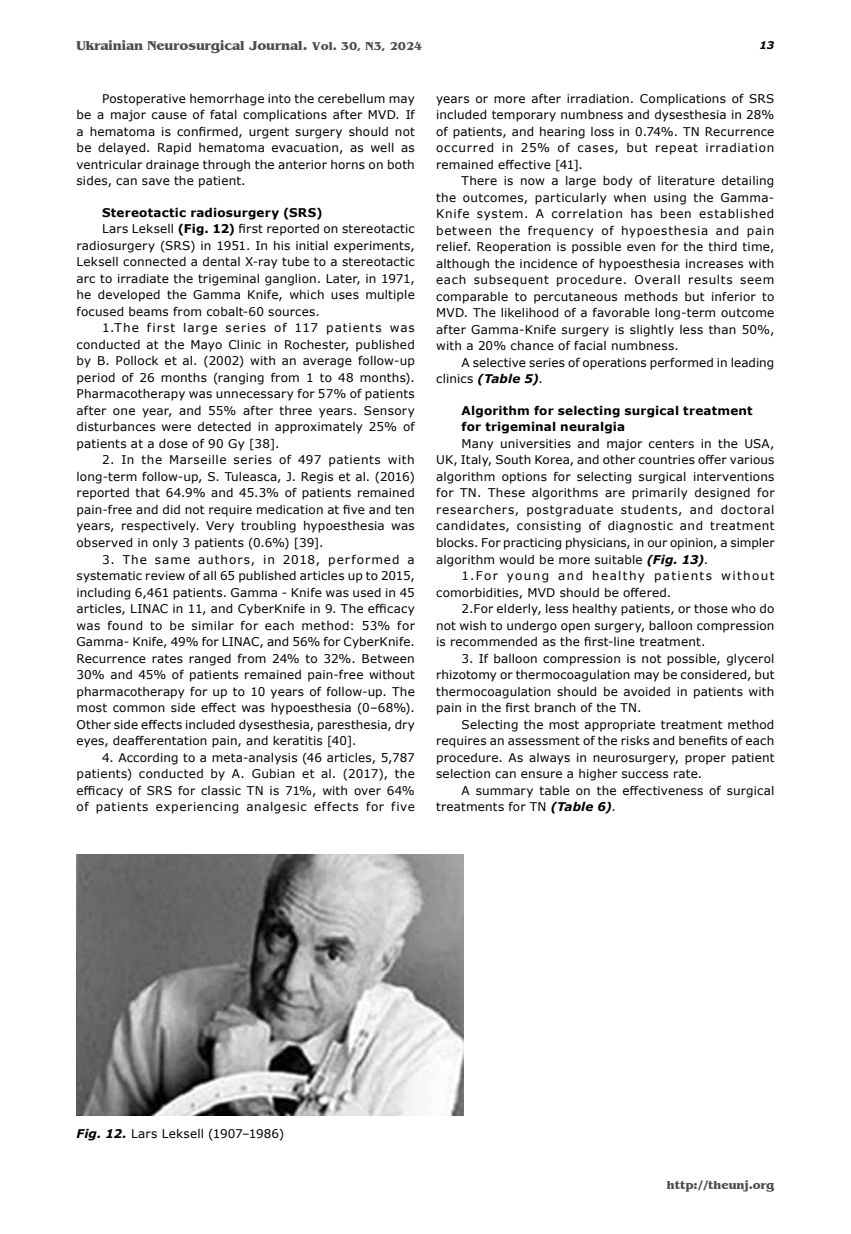
<style>
.page{position:relative;width:851px;height:1234px;background:#fff}
.page>*{position:absolute;margin:0;border:0;box-sizing:border-box;transform-origin:0 0}
.t1{font:700 13.5px "Benguiat";color:#4c4c4c}
.t2{font:12px/16.5px "Verdana";letter-spacing:.015em;color:#000;text-align:justify}
.t3{font:700 12px/16.5px "Verdana";letter-spacing:.015em;color:#000}
.t4{font:12px/16.5px "Verdana";letter-spacing:.095em;color:#000}
.t5{font:12px "Verdana";letter-spacing:.085em;color:#000}
.t6{font:700 12px "Benguiat";color:#4c4c4c}
.t7{font:italic 700 10.5px "Verdana";color:#000}
.s1{font-size:12px}
.s2{font-weight:700}
.s3{font-weight:700;font-style:italic}
</style>
<div class="page">
<img style="left:76px;top:854px;width:387px;height:261px">
<p class="t1" style="left:77px;top:38px;width:347px">Ukrainian Neurosurgical Journal. <span class="s1">Vol. 30, N3, 2024</span></p>
<p class="t7" style="left:759px;top:38px;width:16px">13</p>
<p class="t2" style="left:76px;top:90px;width:340px;text-indent:26px">Postoperative hemorrhage into the cerebellum may be a major cause of fatal complications after MVD. If a hematoma is confirmed, urgent surgery should not be delayed. Rapid hematoma evacuation, as well as ventricular drainage through the anterior horns on both sides, can save the patient.</p>
<p class="t3" style="left:102px;top:204px;width:222px">Stereotactic radiosurgery (SRS)</p>
<p class="t2" style="left:102px;top:220px;width:314px">Lars Leksell <span class="s2">(Fig. 12)</span> first reported on stereotactic</p>
<p class="t2" style="left:76px;top:237px;width:340px">radiosurgery (SRS) in 1951. In his initial experiments,</p>
<p class="t2" style="left:76px;top:253px;width:340px">Leksell connected a dental X-ray tube to a stereotactic</p>
<p class="t2" style="left:76px;top:270px;width:340px">arc to irradiate the trigeminal ganglion. Later, in 1971,</p>
<p class="t2" style="left:76px;top:286px;width:340px">he developed the Gamma Knife, which uses multiple</p>
<p class="t2" style="left:76px;top:303px;width:245px">focused beams from cobalt-60 sources.</p>
<p class="t5" style="left:102px;top:319px;width:314px">1.The first large series of 117 patients was</p>
<p class="t2" style="left:76px;top:336px;width:340px">conducted at the Mayo Clinic in Rochester, published</p>
<p class="t2" style="left:76px;top:352px;width:340px">by B. Pollock et al. (2002) with an average follow-up</p>
<p class="t2" style="left:76px;top:369px;width:340px">period of 26 months (ranging from 1 to 48 months).</p>
<p class="t2" style="left:76px;top:385px;width:340px">Pharmacotherapy was unnecessary for 57% of patients</p>
<p class="t2" style="left:76px;top:402px;width:340px">after one year, and 55% after three years. Sensory</p>
<p class="t2" style="left:76px;top:418px;width:340px">disturbances were detected in approximately 25% of</p>
<p class="t2" style="left:76px;top:435px;width:204px">patients at a dose of 90 Gy [38].</p>
<p class="t2" style="left:76px;top:451px;width:340px;text-indent:26px">2. In the Marseille series of 497 patients with long-term follow-up, S. Tuleasca, J. Regis et al. (2016) reported that 64.9% and 45.3% of patients remained pain-free and did not require medication at five and ten years, respectively. Very troubling hypoesthesia was observed in only 3 patients (0.6%) [39].</p>
<p class="t2" style="left:76px;top:550px;width:340px;text-indent:26px">3. The same authors, in 2018, performed a systematic review of all 65 published articles up to 2015, including 6,461 patients. Gamma - Knife was used in 45 articles, LINAC in 11, and CyberKnife in 9. The efficacy was found to be similar for each method: 53% for Gamma- Knife, 49% for LINAC, and 56% for CyberKnife.<br>Recurrence rates ranged from 24% to 32%. Between 30% and 45% of patients remained pain-free without pharmacotherapy for up to 10 years of follow-up. The most common side effect was hypoesthesia (0–68%).<br>Other side effects included dysesthesia, paresthesia, dry eyes, deafferentation pain, and keratitis [40].</p>
<p class="t2" style="left:76px;top:748px;width:340px;text-indent:26px">4. According to a meta-analysis (46 articles, 5,787 patients) conducted by A. Gubian et al. (2017), the efficacy of SRS for classic TN is 71%, with over 64% of patients experiencing analgesic effects for five</p>
<p class="t2" style="left:436px;top:90px;width:340px">years or more after irradiation. Complications of SRS included temporary numbness and dysesthesia in 28% of patients, and hearing loss in 0.74%. TN Recurrence occurred in 25% of cases, but repeat irradiation remained effective [41].</p>
<p class="t2" style="left:436px;top:172px;width:340px;text-indent:26px">There is now a large body of literature detailing the outcomes, particularly when using the Gamma-Knife system. A correlation has been established between the frequency of hypoesthesia and pain relief. Reoperation is possible even for the third time, although the incidence of hypoesthesia increases with each subsequent procedure. Overall results seem comparable to percutaneous methods but inferior to MVD. The likelihood of a favorable long-term outcome after Gamma-Knife surgery is slightly less than 50%, with a 20% chance of facial numbness.</p>
<p class="t2" style="left:436px;top:354px;width:340px;text-indent:26px">A selective series of operations performed in leading clinics <span class="s3">(Table 5)</span>.</p>
<p class="t3" style="left:461px;top:402px;width:292px">Algorithm for selecting surgical treatment for trigeminal neuralgia</p>
<p class="t2" style="left:436px;top:435px;width:340px;text-indent:26px">Many universities and major centers in the USA, UK, Italy, South Korea, and other countries offer various algorithm options for selecting surgical interventions for TN. These algorithms are primarily designed for researchers, postgraduate students, and doctoral candidates, consisting of diagnostic and treatment blocks. For practicing physicians, in our opinion, a simpler algorithm would be more suitable <span class="s3">(Fig. 13)</span>.</p>
<p class="t4" style="left:436px;top:567px;width:340px;text-indent:26px">1.For young and healthy patients without comorbidities, MVD should be offered.</p>
<p class="t2" style="left:436px;top:600px;width:340px;text-indent:26px">2.For elderly, less healthy patients, or those who do not wish to undergo open surgery, balloon compression is recommended as the first-line treatment.</p>
<p class="t2" style="left:436px;top:649px;width:340px;text-indent:26px">3. If balloon compression is not possible, glycerol rhizotomy or thermocoagulation may be considered, but thermocoagulation should be avoided in patients with pain in the first branch of the TN.</p>
<p class="t2" style="left:436px;top:715px;width:340px;text-indent:26px">Selecting the most appropriate treatment method requires an assessment of the risks and benefits of each procedure. As always in neurosurgery, proper patient selection can ensure a higher success rate.</p>
<p class="t2" style="left:436px;top:781px;width:340px;text-indent:26px">A summary table on the effectiveness of surgical treatments for TN <span class="s3">(Table 6)</span>.</p>
<p class="t2" style="left:76px;top:1125px;width:209px"><span class="s3">Fig. 12.</span> Lars Leksell (1907–1986)</p>
<p class="t6" style="left:667px;top:1178px;width:109px">http://theunj.org</p>
</div>
